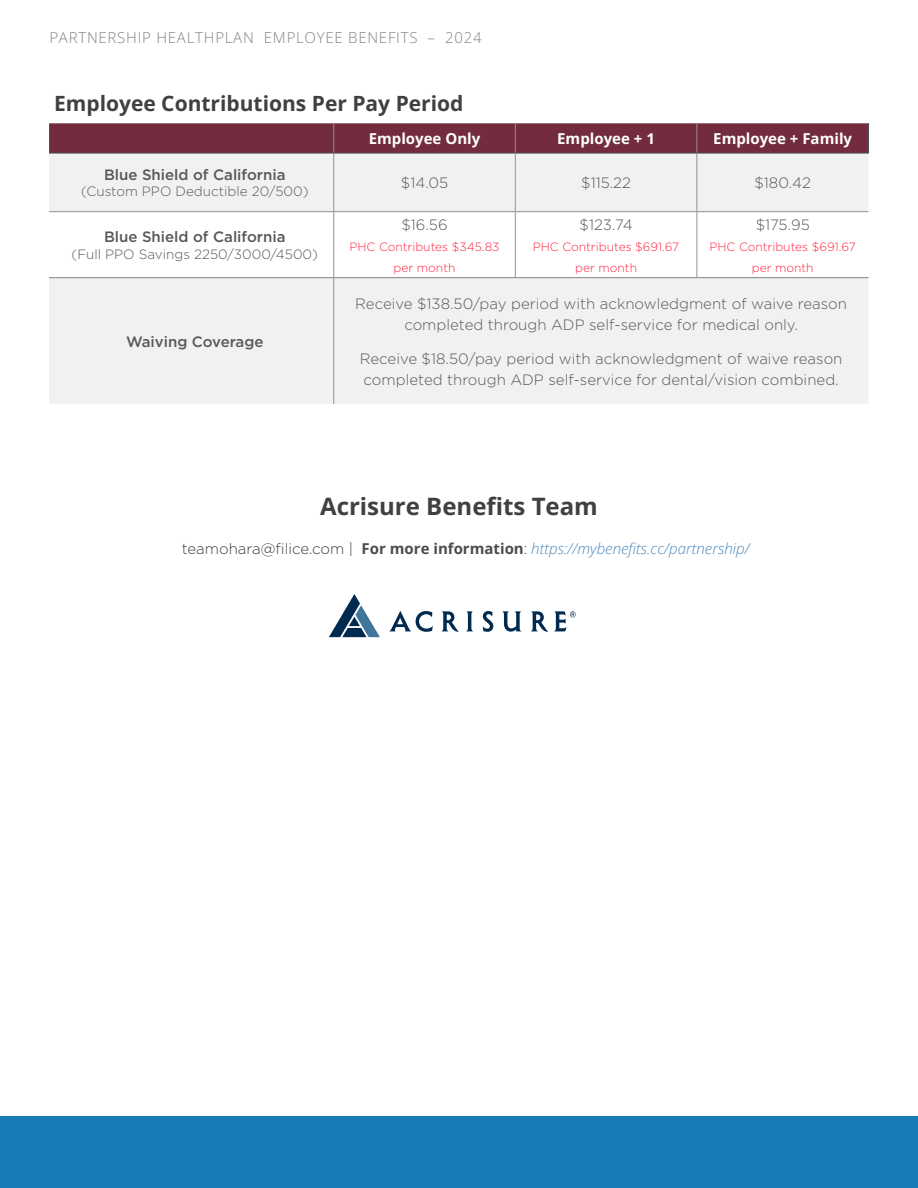
<style>
.page{position:relative;width:918px;height:1188px;background:#fff}
.page>*{position:absolute;margin:0;border:0;box-sizing:border-box;transform-origin:0 0}
.t1{font:700 24px "Open Sans";color:#41403f}
.t2{font:700 21px "Open Sans";color:#41403f}
.Table_Content{font:300 15px/21px "Gotham";color:#57585a;text-align:center}
.Mice_Type_1{font:italic 300 15px "Open Sans";color:#4b8abe}
.Table_Topic_Left{font:500 15px "Gotham";color:#57585a}
.t3{font:300 15px "Open Sans";letter-spacing:.05em;color:#808285}
.t4{font:700 15px "Open Sans";color:#fff}
.Table_Topic_Left-2{font:300 13.5px "Gotham";color:#57585a}
.Table_Content-2{font:300 12px/21px "Gotham";color:#ff2541;text-align:center}
.s1{font-family:"Gotham";font-style:normal;color:#3f3f3e}
.s2{font-weight:700;font-style:normal;color:#4b4c4d}
.s3{font-style:normal;color:#4b4c4d}
</style>
<div class="page">
<div style="left:0;top:1117px;width:918px;height:71px;background:#177cb6"></div>
<svg style="left:49px;top:123px;width:819px;height:30px;background:#722e3f"></svg>
<svg style="left:49px;top:154px;width:820px;height:250px;fill:#f0f1f2"></svg>
<hr style="left:333px;top:123px;width:1px;height:30px;background:#949293">
<hr style="left:515px;top:123px;width:1px;height:30px;background:#949293">
<hr style="left:696px;top:123px;width:1px;height:30px;background:#949293">
<hr style="left:333px;top:153px;width:1px;height:58px;background:#949293">
<hr style="left:696px;top:153px;width:1px;height:58px;background:#949293">
<hr style="left:49px;top:211px;width:285px;height:1px;background:#949293">
<hr style="left:334px;top:211px;width:181px;height:1px;background:#949293">
<hr style="left:333px;top:212px;width:1px;height:65px;background:#949293">
<hr style="left:515px;top:211px;width:182px;height:1px;background:#949293">
<hr style="left:697px;top:211px;width:172px;height:1px;background:#949293">
<hr style="left:696px;top:212px;width:1px;height:65px;background:#949293">
<hr style="left:333px;top:278px;width:1px;height:126px;background:#949293">
<hr style="left:868px;top:123px;width:1px;height:30px;background:#4b4d4d">
<hr style="left:49px;top:153px;width:285px;height:1px;background:#4b4d4d">
<hr style="left:334px;top:153px;width:181px;height:1px;background:#4b4d4d">
<hr style="left:515px;top:153px;width:182px;height:1px;background:#4b4d4d">
<hr style="left:697px;top:153px;width:172px;height:1px;background:#4b4d4d">
<hr style="left:515px;top:153px;width:1px;height:58px;background:#949293">
<hr style="left:515px;top:212px;width:1px;height:65px;background:#949293">
<hr style="left:49px;top:277px;width:285px;height:1px;background:#858383">
<hr style="left:334px;top:277px;width:181px;height:1px;background:#858383">
<hr style="left:515px;top:277px;width:182px;height:1px;background:#858383">
<hr style="left:697px;top:277px;width:172px;height:1px;background:#858383">
<svg style="left:389px;top:611px;width:187px;height:21px"></svg>
<svg style="left:329px;top:594px;width:51px;height:43px"></svg>
<p class="t3" style="left:49px;top:27px;width:434px">PARTNERSHIP HEALTHPLAN EMPLOYEE BENEFITS – 2024</p>
<p class="t2" style="left:54px;top:88px;width:411px">Employee Contributions Per Pay Period</p>
<p class="t4" style="left:369px;top:128px;width:113px">Employee Only</p>
<p class="t4" style="left:557px;top:128px;width:99px">Employee + 1</p>
<p class="t4" style="left:713px;top:128px;width:140px">Employee + Family</p>
<p class="Table_Topic_Left" style="left:104px;top:165px;width:183px">Blue Shield of California</p>
<p class="Table_Topic_Left-2" style="left:81px;top:183px;width:229px">(Custom PPO Deductible 20/500)</p>
<p class="Table_Content" style="left:401px;top:172px;width:49px">$14.05</p>
<p class="Table_Content" style="left:581px;top:172px;width:51px">$115.22</p>
<p class="Table_Content" style="left:754px;top:172px;width:58px">$180.42</p>
<p class="Table_Topic_Left" style="left:104px;top:227px;width:183px">Blue Shield of California</p>
<p class="Table_Topic_Left-2" style="left:72px;top:246px;width:248px">(Full PPO Savings 2250/3000/4500)</p>
<p class="Table_Topic_Left" style="left:126px;top:332px;width:139px">Waiving Coverage</p>
<p class="Table_Content" style="left:401px;top:213px;width:48px">$16.56</p>
<p class="Table_Content-2" style="left:349px;top:236px;width:152px">PHC Contributes $345.83 per month</p>
<p class="Table_Content" style="left:580px;top:213px;width:55px">$123.74</p>
<p class="Table_Content-2" style="left:533px;top:236px;width:148px">PHC Contributes $691.67 per month</p>
<p class="Table_Content" style="left:756px;top:213px;width:56px">$175.95</p>
<p class="Table_Content-2" style="left:709px;top:236px;width:148px">PHC Contributes $691.67 per month</p>
<p class="Table_Content" style="left:355px;top:292px;width:493px">Receive $138.50/pay period with acknowledgment of waive reason completed through ADP self-service for medical only.</p>
<p class="Table_Content" style="left:360px;top:348px;width:484px;text-align:left">Receive $18.50/pay period with acknowledgment of waive reason completed through ADP self-service for dental/vision combined.</p>
<p class="t1" style="left:320px;top:489px;width:279px">Acrisure Benefits Team</p>
<p class="Mice_Type_1" style="left:182px;top:538px;width:569px"><span class="s1">teamohara@filice.com |</span> <span class="s2">For more information</span><span class="s3">:</span> https://mybenefits.cc/partnership/</p>
</div>
